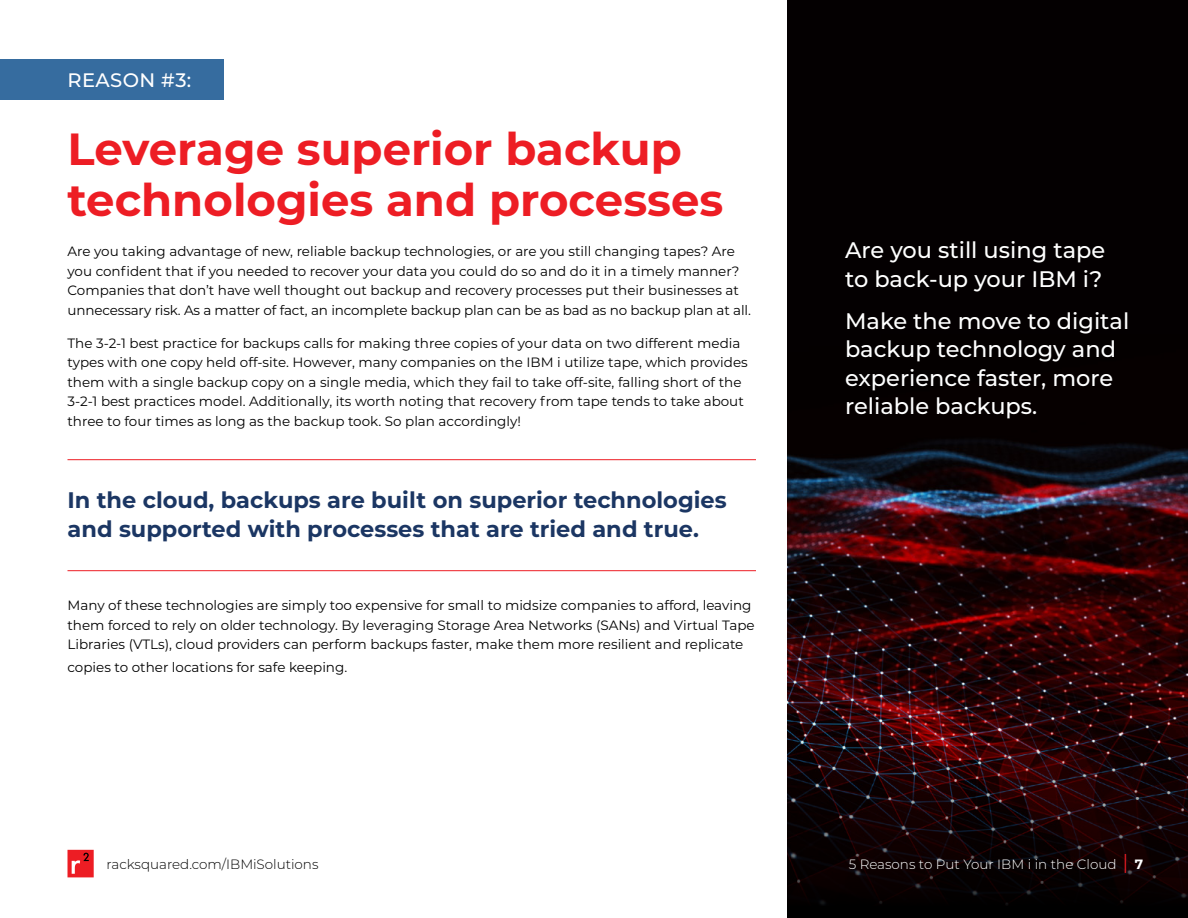
<style>
.page{position:relative;width:1188px;height:918px;background:#fff}
.page>*{position:absolute;margin:0;border:0;box-sizing:border-box;transform-origin:0 0}
.t1{font:700 45px/51px "Montserrat";color:#ed1d24}
.t2{font:500 22.5px/28.5px "Montserrat";color:#fff}
.t3{font:700 22.5px/28.5px "Montserrat";color:#1b3663}
.t4{font:500 19.5px "Montserrat";letter-spacing:.02em;color:#fff}
.t5{font:13.5px/19.5px "Montserrat";color:#000}
.t6{font:300 13.5px "Montserrat";color:#fff}
.t7{font:300 13.5px "Montserrat";color:#000}
.s1{font-weight:500;font-size:20.25px;color:#ed1d24}
.s2{font-weight:700}
</style>
<div class="page">
<div style="left:68px;top:850px;width:26px;height:27px;background:#ed1d24;border:4px solid #ed1d24"></div>
<svg style="left:72px;top:853px;width:17px;height:21px"></svg>
<img style="left:788px;top:0;width:400px;height:738px">
<svg style="left:788px;top:738px;width:400px;height:180px;background:#150406"></svg>
<hr style="left:68px;top:459px;width:688px;height:1px;background:#ed1d24">
<hr style="left:68px;top:570px;width:688px;height:1px;background:#ed1d24">
<div style="left:0;top:59px;width:224px;height:40px;background:#366c9f"></div>
<h3 class="t4" style="left:68px;top:66px;width:125px">REASON #3:</h3>
<h1 class="t1" style="left:68px;top:121px;width:657px">Leverage superior backup technologies and processes</h1>
<p class="t5" style="left:68px;top:241px;width:685px">Are you taking advantage of new, reliable backup technologies, or are you still changing tapes? Are you confident that if you needed to recover your data you could do so and do it in a timely manner?<br>Companies that don’t have well thought out backup and recovery processes put their businesses at unnecessary risk. As a matter of fact, an incomplete backup plan can be as bad as no backup plan at all.</p>
<p class="t5" style="left:68px;top:333px;width:682px">The 3-2-1 best practice for backups calls for making three copies of your data on two different media types with one copy held off-site. However, many companies on the IBM i utilize tape, which provides them with a single backup copy on a single media, which they fail to take off-site, falling short of the 3-2-1 best practices model. Additionally, its worth noting that recovery from tape tends to take about three to four times as long as the backup took. So plan accordingly!</p>
<h2 class="t3" style="left:68px;top:485px;width:661px">In the cloud, backups are built on superior technologies and supported with processes that are tried and true.</h2>
<p class="t5" style="left:68px;top:595px;width:689px">Many of these technologies are simply too expensive for small to midsize companies to afford, leaving them forced to rely on older technology. By leveraging Storage Area Networks (SANs) and Virtual Tape<br>Libraries (VTLs), cloud providers can perform backups faster, make them more resilient and replicate</p>
<p class="t5" style="left:68px;top:657px;width:281px">copies to other locations for safe keeping.</p>
<p class="t7" style="left:106px;top:855px;width:214px">racksquared.com/IBMiSolutions</p>
<h2 class="t2" style="left:845px;top:235px;width:262px">Are you still using tape to back-up your IBM i?</h2>
<h2 class="t2" style="left:845px;top:305px;width:286px">Make the move to digital backup technology and experience faster, more reliable backups.</h2>
<p class="t6" style="left:849px;top:855px;width:296px">5 Reasons to Put Your IBM i in the Cloud <span class="s1">|</span> <span class="s2">7</span></p>
</div>
